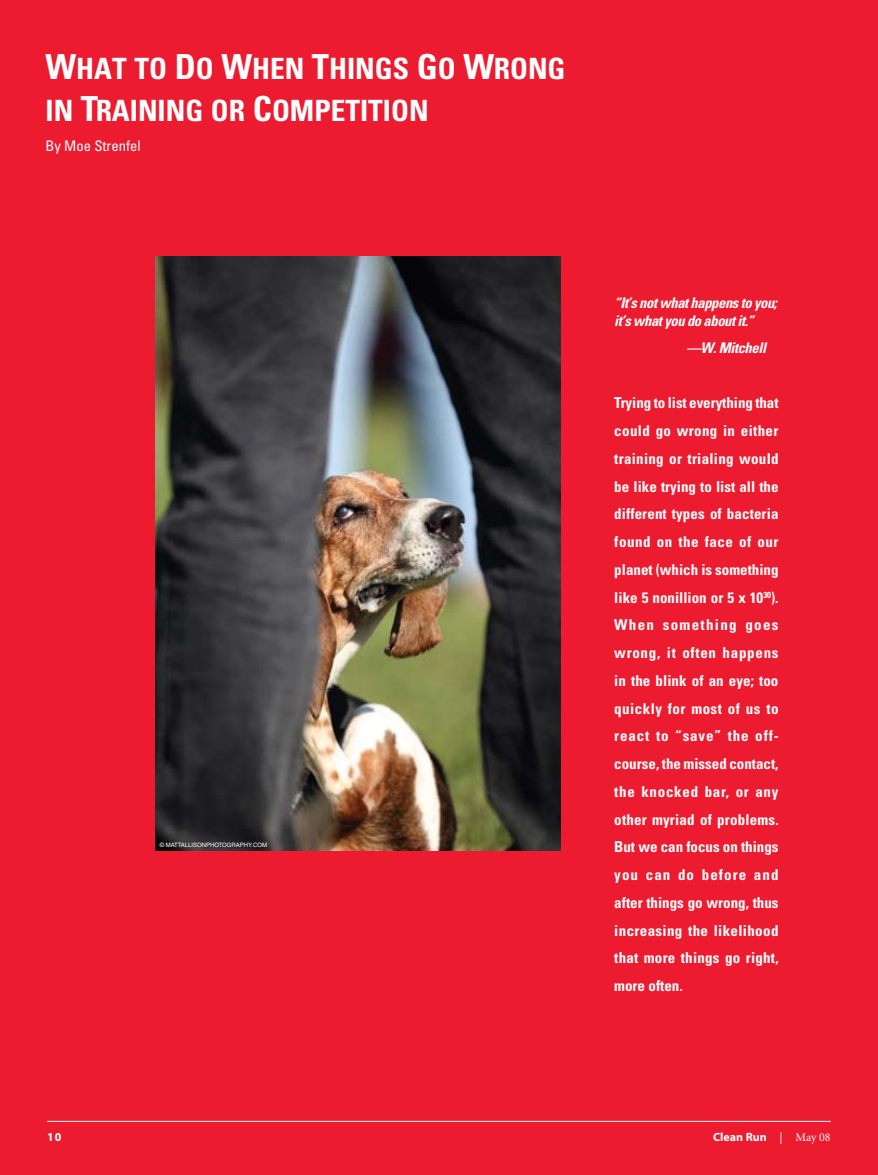
<style>
.page{position:relative;width:878px;height:1175px;background:#fff}
.page>*{position:absolute;margin:0;border:0;box-sizing:border-box;transform-origin:0 0}
.t1{font:29.25px/42px "Univers LT Std Bold Cn SC850";color:#fff}
.t2{font:700 condensed 15px/27.8px "Univers LT Std";letter-spacing:.015em;color:#fff;text-align:justify}
.t3{font:italic 700 condensed 14.7px/18px "Univers LT Std";letter-spacing:-.03em;color:#fff}
.t4{font:condensed 14.7px "Univers LT Std";color:#fff}
.t5{font:700 12px "Myriad";color:#fff}
.t6{font:12px "Myriad Bold SC850";color:#fff}
.t7{font:6px "Helvetica";color:#fff}
.s1{font-size:34.5px}
.s2{font-family:"Minion Pro";font-weight:400}
.s3{font-family:"Minion";font-weight:400}
</style>
<div class="page">
<div style="left:0;top:0;width:878px;height:1174px;background:#ed1b2f"></div>
<img style="left:155px;top:256px;width:405px;height:594px">
<hr style="left:47px;top:1120px;width:783px;height:1px;background:#fff">
<h1 class="t1" style="left:46px;top:47px;width:521px"><span class="s1">W</span>HAT TO <span class="s1">D</span>O <span class="s1">W</span>HEN <span class="s1">T</span>HINGS <span class="s1">G</span>O <span class="s1">W</span>RONG<br>IN <span class="s1">T</span>RAINING OR <span class="s1">C</span>OMPETITION</h1>
<p class="t4" style="left:46px;top:136px;width:97px">By Moe Strenfel</p>
<p class="t7" style="left:160px;top:841px;width:109px">© MATTALLISONPHOTOGRAPHY.COM</p>
<p class="t3" style="left:614px;top:293px;width:164px">“It’s not what happens to you; it’s what you do about it.”</p>
<p class="t3" style="left:686px;top:339px;width:81px">—W. Mitchell</p>
<p class="t2" style="left:614px;top:389px;width:166px">Trying to list everything that could go wrong in either training or trialing would be like trying to list all the different types of bacteria found on the face of our planet (which is something like 5 nonillion or 5 x 10<sup>30</sup>).<br>When something goes wrong, it often happens in the blink of an eye; too quickly for most of us to react to “save” the off&shy;course, the missed contact, the knocked bar, or any other myriad of problems.<br>But we can focus on things you can do before and after things go wrong, thus increasing the likelihood that more things go right, more often.</p>
<p class="t6" style="left:47px;top:1131px;width:16px">10</p>
<p class="t5" style="left:713px;top:1131px;width:119px">Clean Run <span class="s2">|</span> <span class="s3">May 08</span></p>
</div>
